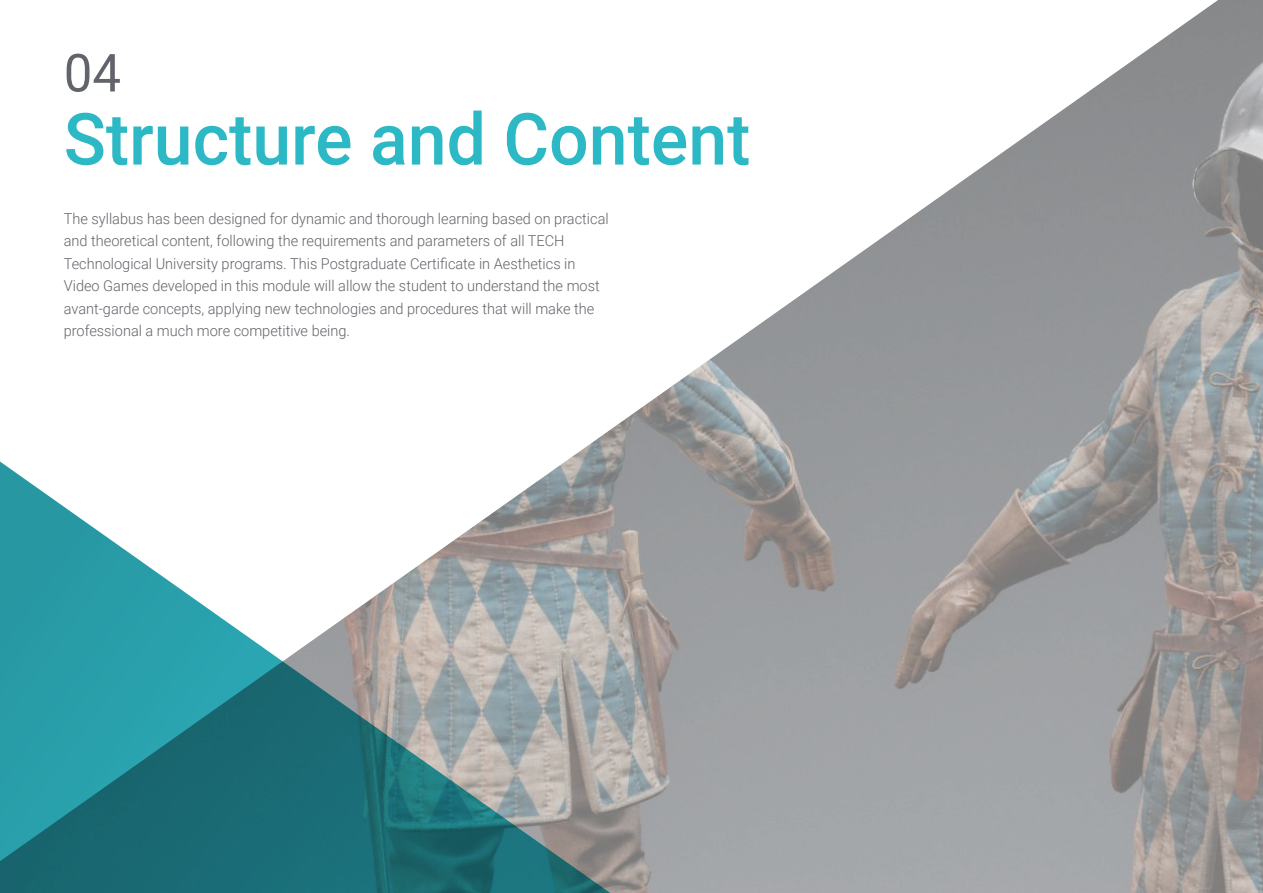
<style>
.page{position:relative;width:1263px;height:893px;background:#fff}
.page>*{position:absolute;margin:0;border:0;box-sizing:border-box;transform-origin:0 0}
.t1{font:500 72px "Roboto";color:#2db8c5}
.t2{font:52.5px "Roboto";color:#61646a}
.t3{font:300 15px/22.5px "Roboto";color:#61646a}
</style>
<div class="page">
<img style="left:587px;top:0;width:676px;height:893px">
<svg style="left:0;top:446px;width:640px;height:447px"></svg>
<h2 class="t2" style="left:64px;top:36px;width:59px">04</h2>
<h1 class="t1" style="left:64px;top:89px;width:688px">Structure and Content</h1>
<p class="t3" style="left:64px;top:207px;width:546px">The syllabus has been designed for dynamic and thorough learning based on practical and theoretical content, following the requirements and parameters of all TECH Technological University programs. This Postgraduate Certificate in Aesthetics in Video Games developed in this module will allow the student to understand the most avant-garde concepts, applying new technologies and procedures that will make the professional a much more competitive being.</p>
</div>
